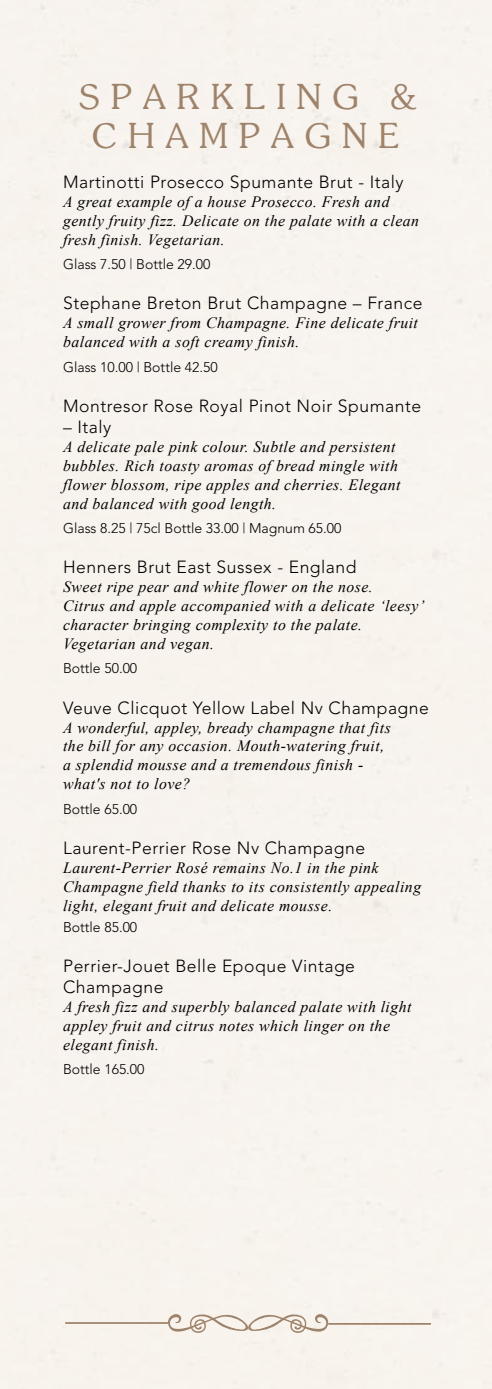
<style>
.page{position:relative;width:492px;height:1389px;background:#fff}
.page>*{position:absolute;margin:0;border:0;box-sizing:border-box;transform-origin:0 0}
.t1{font:35px/38.5px "Soutane";letter-spacing:.3em;color:#9e836a;text-align:center}
.t2{font:300 17.5px/21px "Avenir";letter-spacing:.03em;color:#000}
.t3{font:italic 15.75px/18.9px "Times New Roman";letter-spacing:.03em;color:#000}
.t4{font:300 14px "Avenir";color:#000}
</style>
<div class="page">
<svg style="left:165px;top:1312px;width:166px;height:23px;background:#e4dad0"></svg>
<hr style="left:65px;top:1322px;width:103px;height:2px;background:#9e836a">
<hr style="left:328px;top:1323px;width:102px;height:2px;background:#9e836a">
<h1 class="t1" style="left:79px;top:77px;width:339px">SPARKLING &amp;<br>CHAMPAGNE</h1>
<p class="t2" style="left:63px;top:171px;width:342px">Martinotti Prosecco Spumante Brut - Italy</p>
<p class="t3" style="left:63px;top:192px;width:357px">A great example of a house Prosecco. Fresh and gently fruity fizz. Delicate on the palate with a clean fresh finish. Vegetarian.</p>
<p class="t4" style="left:63px;top:256px;width:148px">Glass 7.50 | Bottle 29.00</p>
<p class="t2" style="left:63px;top:293px;width:360px">Stephane Breton Brut Champagne – France</p>
<p class="t3" style="left:63px;top:313px;width:356px">A small grower from Champagne. Fine delicate fruit balanced with a soft creamy finish.</p>
<p class="t4" style="left:63px;top:359px;width:156px">Glass 10.00 | Bottle 42.50</p>
<p class="t2" style="left:63px;top:395px;width:359px">Montresor Rose Royal Pinot Noir Spumante</p>
<p class="t2" style="left:63px;top:416px;width:50px">– Italy</p>
<p class="t3" style="left:63px;top:437px;width:338px">A delicate pale pink colour. Subtle and persistent bubbles. Rich toasty aromas of bread mingle with flower blossom, ripe apples and cherries. Elegant and balanced with good length.</p>
<p class="t4" style="left:63px;top:520px;width:279px">Glass 8.25 | 75cl Bottle 33.00 | Magnum 65.00</p>
<p class="t2" style="left:63px;top:557px;width:294px">Henners Brut East Sussex - England</p>
<p class="t3" style="left:63px;top:577px;width:362px">Sweet ripe pear and white flower on the nose.<br>Citrus and apple accompanied with a delicate ‘leesy’ character bringing complexity to the palate.<br>Vegetarian and vegan.</p>
<p class="t4" style="left:63px;top:660px;width:76px">Bottle 50.00</p>
<p class="t2" style="left:63px;top:697px;width:367px">Veuve Clicquot Yellow Label Nv Champagne</p>
<p class="t3" style="left:63px;top:717px;width:329px">A wonderful, appley, bready champagne that fits the bill for any occasion. Mouth-watering fruit, a splendid mousse and a tremendous finish - what's not to love?</p>
<p class="t4" style="left:63px;top:801px;width:76px">Bottle 65.00</p>
<p class="t2" style="left:63px;top:837px;width:303px">Laurent-Perrier Rose Nv Champagne</p>
<p class="t3" style="left:63px;top:858px;width:359px">Laurent-Perrier Rosé remains No.1 in the pink<br>Champagne field thanks to its consistently appealing light, elegant fruit and delicate mousse.</p>
<p class="t4" style="left:63px;top:919px;width:76px">Bottle 85.00</p>
<p class="t2" style="left:63px;top:955px;width:293px">Perrier-Jouet Belle Epoque Vintage<br>Champagne</p>
<p class="t3" style="left:63px;top:997px;width:349px">A fresh fizz and superbly balanced palate with light appley fruit and citrus notes which linger on the elegant finish.</p>
<p class="t4" style="left:63px;top:1061px;width:83px">Bottle 165.00</p>
</div>
